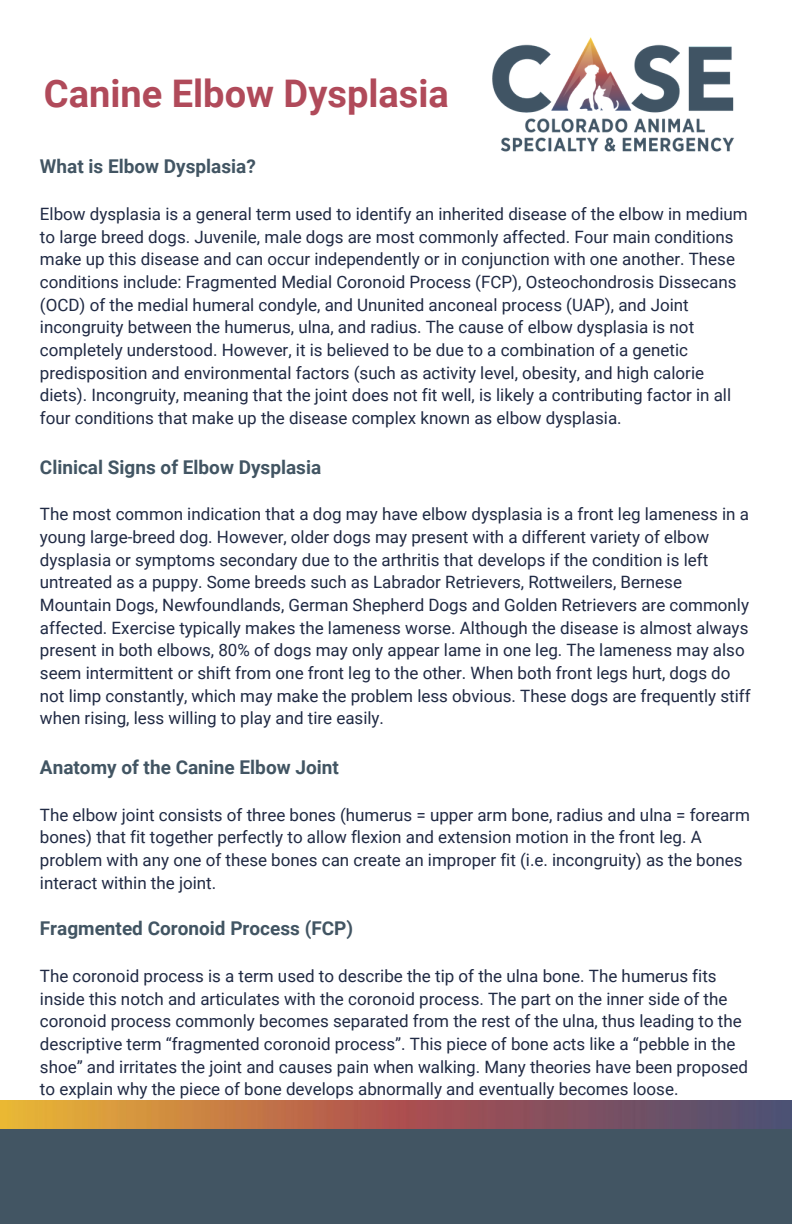
<style>
.page{position:relative;width:792px;height:1224px;background:#fff}
.page>*{position:absolute;margin:0;border:0;box-sizing:border-box;transform-origin:0 0}
.t1{font:700 38px "Roboto";color:#b04a5a}
.t2{font:700 19px "Roboto";color:#425563}
.t3{font:17px/22.6px "Roboto";color:#202a44}
</style>
<div class="page">
<img style="left:492px;top:37px;width:242px;height:115px">
<img style="left:0;top:1101px;width:792px;height:28px">
<div style="left:0;top:1129px;width:792px;height:95px;background:#425563"></div>
<p class="t1" style="left:44px;top:72px;width:407px">Canine Elbow Dysplasia</p>
<p class="t2" style="left:40px;top:156px;width:217px">What is Elbow Dysplasia?</p>
<p class="t3" style="left:40px;top:203px;width:709px">Elbow dysplasia is a general term used to identify an inherited disease of the elbow in medium to large breed dogs. Juvenile, male dogs are most commonly affected. Four main conditions make up this disease and can occur independently or in conjunction with one another. These conditions include: Fragmented Medial Coronoid Process (FCP), Osteochondrosis Dissecans (OCD) of the medial humeral condyle, and Ununited anconeal process (UAP), and Joint incongruity between the humerus, ulna, and radius. The cause of elbow dysplasia is not completely understood. However, it is believed to be due to a combination of a genetic predisposition and environmental factors (such as activity level, obesity, and high calorie diets). Incongruity, meaning that the joint does not fit well, is likely a contributing factor in all four conditions that make up the disease complex known as elbow dysplasia.</p>
<p class="t2" style="left:40px;top:456px;width:283px">Clinical Signs of Elbow Dysplasia</p>
<p class="t3" style="left:40px;top:503px;width:712px">The most common indication that a dog may have elbow dysplasia is a front leg lameness in a young large-breed dog. However, older dogs may present with a different variety of elbow dysplasia or symptoms secondary due to the arthritis that develops if the condition is left untreated as a puppy. Some breeds such as Labrador Retrievers, Rottweilers, Bernese Mountain Dogs, Newfoundlands, German Shepherd Dogs and Golden Retrievers are commonly affected. Exercise typically makes the lameness worse. Although the disease is almost always present in both elbows, 80% of dogs may only appear lame in one leg. The lameness may also seem intermittent or shift from one front leg to the other. When both front legs hurt, dogs do not limp constantly, which may make the problem less obvious. These dogs are frequently stiff when rising, less willing to play and tire easily.</p>
<p class="t2" style="left:40px;top:756px;width:300px">Anatomy of the Canine Elbow Joint</p>
<p class="t3" style="left:40px;top:804px;width:712px">The elbow joint consists of three bones (humerus = upper arm bone, radius and ulna = forearm bones) that fit together perfectly to allow flexion and extension motion in the front leg. A problem with any one of these bones can create an improper fit (i.e. incongruity) as the bones interact within the joint.</p>
<p class="t2" style="left:40px;top:918px;width:315px">Fragmented Coronoid Process (FCP)</p>
<p class="t3" style="left:40px;top:965px;width:710px">The coronoid process is a term used to describe the tip of the ulna bone. The humerus fits inside this notch and articulates with the coronoid process. The part on the inner side of the coronoid process commonly becomes separated from the rest of the ulna, thus leading to the descriptive term “fragmented coronoid process”. This piece of bone acts like a “pebble in the shoe” and irritates the joint and causes pain when walking. Many theories have been proposed to explain why the piece of bone develops abnormally and eventually becomes loose.</p>
</div>
